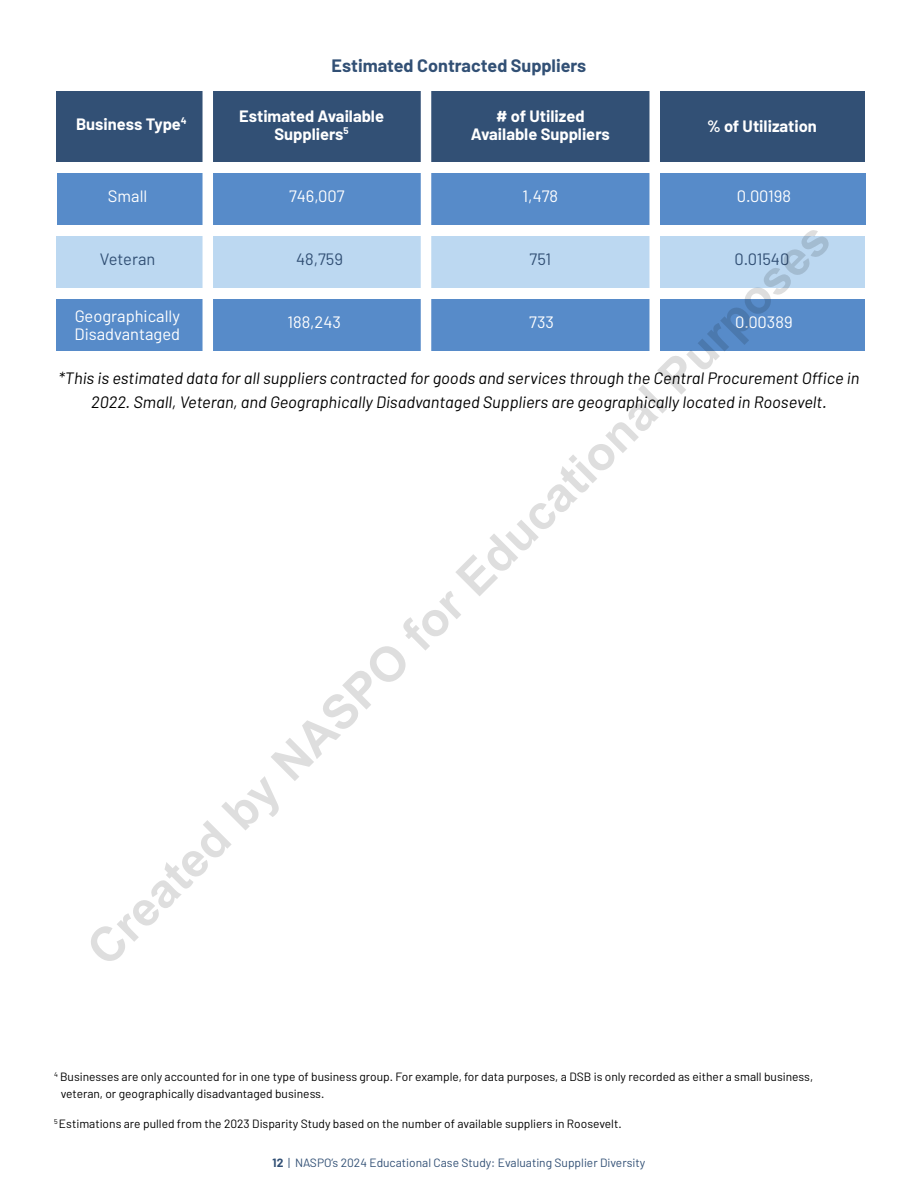
<style>
.page{position:relative;width:918px;height:1188px;background:#fff}
.page>*{position:absolute;margin:0;border:0;box-sizing:border-box;transform-origin:0 0}
.t1{font:700 48px "Arial";color:rgb(0 0 0/.13)}
.t2{font:700 18px "Barlow";color:#325075}
.t3{font:italic 16.5px/24px "Barlow";color:#000;text-align:center}
.t4{font:700 16.5px/18px "Barlow";color:#fff;text-align:center}
.t5{font:16.5px/18px "Barlow";color:#fff}
.t6{font:16.5px "Barlow";color:#325075}
.t7{font:12px/16.5px "Barlow";color:#000}
.t8{font:12px "Barlow";color:#325075}
.s1{font-weight:700}
</style>
<div class="page">
<div style="left:56px;top:91px;width:809px;height:71px;background:#325075"></div>
<div style="left:57px;top:173px;width:809px;height:52px;background:#578bc9"></div>
<div style="left:57px;top:236px;width:808px;height:52px;background:#bcd8f1"></div>
<div style="left:57px;top:299px;width:808px;height:52px;background:#578bc9"></div>
<div style="left:203px;top:82px;width:10px;height:404px;background:#fff"></div>
<div style="left:650px;top:82px;width:10px;height:404px;background:#fff"></div>
<div style="left:421px;top:82px;width:10px;height:404px;background:#fff"></div>
<h3 class="t4" style="left:76px;top:115px;width:112px">Business Type<sup>4</sup></h3>
<h3 class="t5" style="left:108px;top:187px;width:41px">Small</h3>
<h2 class="t2" style="left:332px;top:54px;width:256px">Estimated Contracted Suppliers</h2>
<h3 class="t4" style="left:239px;top:107px;width:146px">Estimated Available<br>Suppliers<sup>5</sup></h3>
<h3 class="t4" style="left:471px;top:107px;width:140px"># of Utilized<br>Available Suppliers</h3>
<h3 class="t4" style="left:707px;top:117px;width:111px">% of Utilization</h3>
<h3 class="t5" style="left:289px;top:187px;width:57px">746,007</h3>
<h3 class="t5" style="left:523px;top:187px;width:37px">1,478</h3>
<h3 class="t5" style="left:737px;top:187px;width:56px">0.00198</h3>
<h1 class="t1" style="left:73px;top:934px;width:1028px;rotate:-45deg">Created by NASPO for Educational Purposes</h1>
<h3 class="t6" style="left:296px;top:249px;width:48px">48,759</h3>
<h3 class="t6" style="left:530px;top:249px;width:23px">751</h3>
<h3 class="t6" style="left:735px;top:249px;width:56px">0.01540</h3>
<h3 class="t6" style="left:100px;top:249px;width:57px">Veteran</h3>
<h3 class="t5" style="left:75px;top:307px;width:107px">Geographically<br>Disadvantaged</h3>
<h3 class="t5" style="left:287px;top:313px;width:55px">188,243</h3>
<h3 class="t5" style="left:529px;top:313px;width:26px">733</h3>
<h3 class="t5" style="left:735px;top:313px;width:59px">0.00389</h3>
<h3 class="t3" style="left:59px;top:365px;width:802px">*This is estimated data for all suppliers contracted for goods and services through the Central Procurement Office in<br>2022. Small, Veteran, and Geographically Disadvantaged Suppliers are geographically located in Roosevelt.</h3>
<p class="t7" style="left:61px;top:1068px;width:754px;text-indent:-7px"><sup>4</sup> Businesses are only accounted for in one type of business group. For example, for data purposes, a DSB is only recorded as either a small business, veteran, or geographically disadvantaged business.</p>
<p class="t7" style="left:54px;top:1115px;width:569px"><sup>5</sup> Estimations are pulled from the 2023 Disparity Study based on the number of available suppliers in Roosevelt.</p>
<p class="t8" style="left:273px;top:1155px;width:374px"><span class="s1">12</span> | NASPO’s 2024 Educational Case Study: Evaluating Supplier Diversity</p>
</div>
